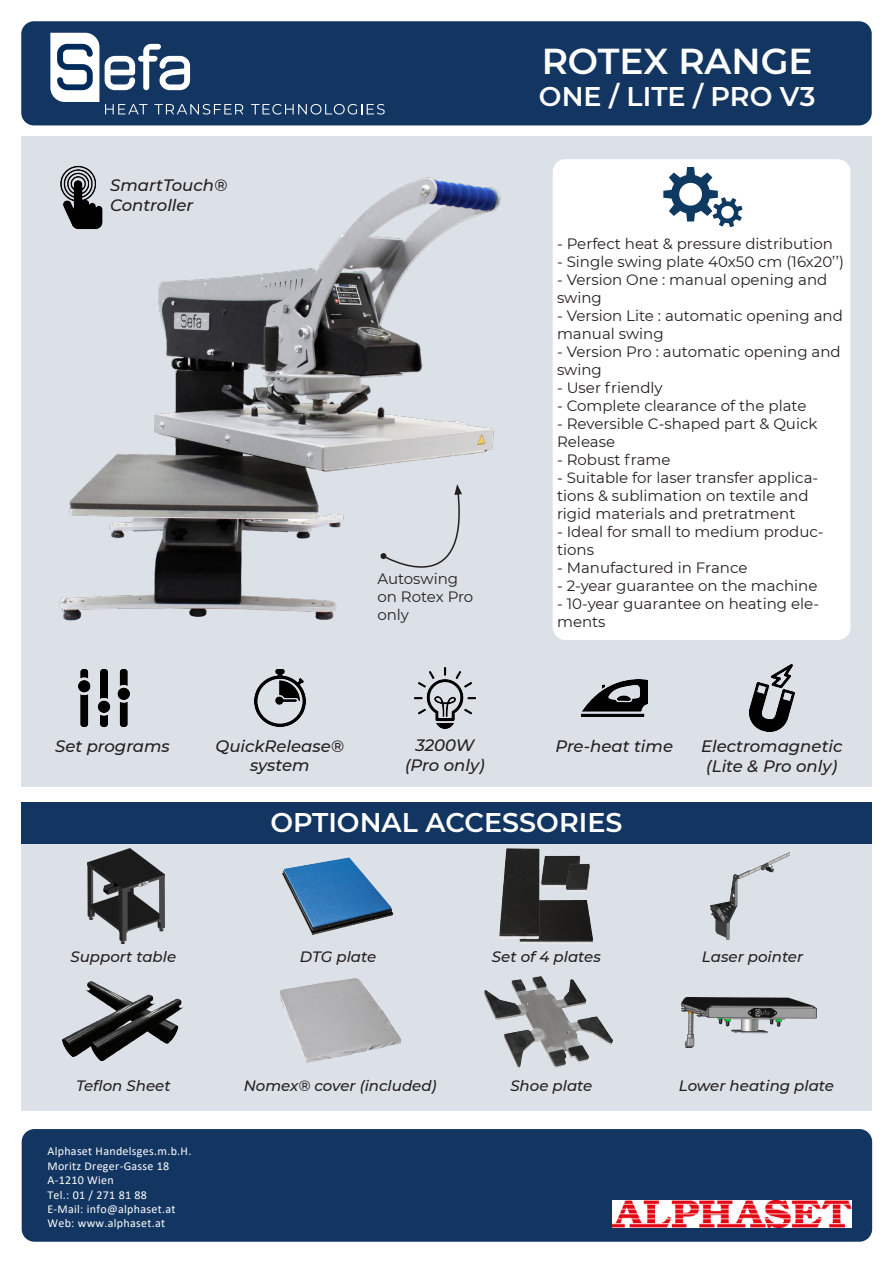
<style>
.page{position:relative;width:893px;height:1263px;background:#fff}
.page>*{position:absolute;margin:0;border:0;box-sizing:border-box;transform-origin:0 0}
.t1{font:600 36px "Montserrat";color:#fff}
.t2{font:600 27px "Montserrat";color:#fff}
.t3{font:italic 500 16.5px "Montserrat";color:#231f20}
.t4{font:15px/18px "Montserrat";color:#231f20}
.t5{font:italic 500 15px "Montserrat";color:#231f20}
.Text{font:12px/14.4px "Calibri";letter-spacing:.025em;color:#fff}
</style>
<div class="page">
<div style="left:21px;top:803px;width:851px;height:308px;background:#dbe1e7"></div>
<div style="left:21px;top:803px;width:851px;height:41px;background:#123661"></div>
<div style="left:21px;top:21px;width:851px;height:104px;background:#123661;border-radius:13px"></div>
<div style="left:22px;top:1129px;width:850px;height:113px;background:#123661;border-radius:13px"></div>
<div style="left:21px;top:136px;width:851px;height:651px;background:#dbe1e7"></div>
<svg style="left:50px;top:33px;width:49px;height:69px;background:#bec8d5"></svg>
<svg style="left:105px;top:44px;width:85px;height:46px"></svg>
<svg style="left:105px;top:104px;width:42px;height:10px"></svg>
<svg style="left:154px;top:104px;width:89px;height:11px"></svg>
<svg style="left:251px;top:104px;width:134px;height:11px"></svg>
<img style="left:283px;top:858px;width:110px;height:77px">
<img style="left:499px;top:849px;width:94px;height:95px">
<img style="left:63px;top:981px;width:121px;height:79px">
<img style="left:280px;top:978px;width:121px;height:85px">
<img style="left:710px;top:853px;width:79px;height:87px">
<img style="left:88px;top:849px;width:76px;height:95px">
<img style="left:485px;top:977px;width:127px;height:91px">
<img style="left:749px;top:664px;width:45px;height:68px">
<img style="left:254px;top:669px;width:51px;height:57px">
<img style="left:582px;top:679px;width:65px;height:38px">
<img style="left:415px;top:668px;width:60px;height:60px">
<img style="left:79px;top:670px;width:50px;height:56px">
<img style="left:59px;top:177px;width:442px;height:444px">
<img style="left:681px;top:998px;width:136px;height:49px">
<img style="left:59px;top:166px;width:43px;height:64px">
<div style="left:553px;top:159px;width:297px;height:481px;background:#fff;border-radius:13px"></div>
<svg style="left:663px;top:167px;width:79px;height:60px"></svg>
<img style="left:612px;top:1201px;width:240px;height:26px">
<p class="t3" style="left:110px;top:174px;width:119px">SmartTouch®</p>
<p class="t3" style="left:110px;top:194px;width:85px">Controller</p>
<p class="t4" style="left:377px;top:569px;width:82px">Autoswing</p>
<p class="t4" style="left:377px;top:587px;width:97px">on Rotex Pro</p>
<p class="t4" style="left:377px;top:605px;width:33px">only</p>
<p class="t1" style="left:542px;top:35px;width:273px">ROTEX RANGE</p>
<p class="t2" style="left:539px;top:77px;width:278px">ONE / LITE / PRO V3</p>
<p class="t4" style="left:557px;top:234px;width:277px">- Perfect heat &amp; pressure distribution</p>
<p class="t4" style="left:557px;top:252px;width:288px">- Single swing plate 40x50 cm (16x20’’)</p>
<p class="t4" style="left:557px;top:270px;width:272px">- Version One : manual opening and swing</p>
<p class="t4" style="left:557px;top:306px;width:287px">- Version Lite : automatic opening and manual swing</p>
<p class="t4" style="left:557px;top:342px;width:285px">- Version Pro : automatic opening and swing</p>
<p class="t4" style="left:557px;top:378px;width:107px">- User friendly</p>
<p class="t4" style="left:557px;top:396px;width:251px">- Complete clearance of the plate</p>
<p class="t4" style="left:557px;top:414px;width:262px">- Reversible C-shaped part &amp; Quick<br>Release</p>
<p class="t4" style="left:557px;top:450px;width:115px">- Robust frame</p>
<p class="t4" style="left:557px;top:468px;width:263px">- Suitable for laser transfer applica&shy;tions &amp; sublimation on textile and rigid materials and pretratment</p>
<p class="t4" style="left:557px;top:522px;width:268px">- Ideal for small to medium produc&shy;tions</p>
<p class="t4" style="left:557px;top:558px;width:192px">- Manufactured in France</p>
<p class="t4" style="left:557px;top:576px;width:262px">- 2-year guarantee on the machine</p>
<p class="t4" style="left:557px;top:594px;width:264px">- 10-year guarantee on heating ele&shy;ments</p>
<p class="t3" style="left:55px;top:734px;width:116px">Set programs</p>
<p class="t3" style="left:555px;top:734px;width:119px">Pre-heat time</p>
<p class="t3" style="left:215px;top:734px;width:130px">QuickRelease®</p>
<p class="t3" style="left:250px;top:754px;width:61px">system</p>
<p class="t3" style="left:415px;top:734px;width:60px">3200W</p>
<p class="t3" style="left:405px;top:754px;width:81px">(Pro only)</p>
<p class="t3" style="left:701px;top:734px;width:143px">Electromagnetic</p>
<p class="t3" style="left:706px;top:754px;width:132px">(Lite &amp; Pro only)</p>
<p class="t2" style="left:271px;top:803px;width:353px">OPTIONAL ACCESSORIES</p>
<p class="t5" style="left:70px;top:946px;width:107px">Support table</p>
<p class="t5" style="left:300px;top:946px;width:78px">DTG plate</p>
<p class="t5" style="left:492px;top:946px;width:110px">Set of 4 plates</p>
<p class="t5" style="left:702px;top:946px;width:103px">Laser pointer</p>
<p class="t5" style="left:76px;top:1076px;width:96px">Teflon Sheet</p>
<p class="Text" style="left:47px;top:1144px;width:145px">Alphaset Handelsges.m.b.H.<br>Moritz Dreger-Gasse 18<br>A-1210 Wien<br>Tel.: 01 / 271 81 88<br>E-Mail: info@alphaset.at<br>Web: www.alphaset.at</p>
<p class="t5" style="left:244px;top:1076px;width:195px">Nomex® cover (included)</p>
<p class="t5" style="left:510px;top:1076px;width:84px">Shoe plate</p>
<p class="t5" style="left:679px;top:1076px;width:157px">Lower heating plate</p>
</div>
